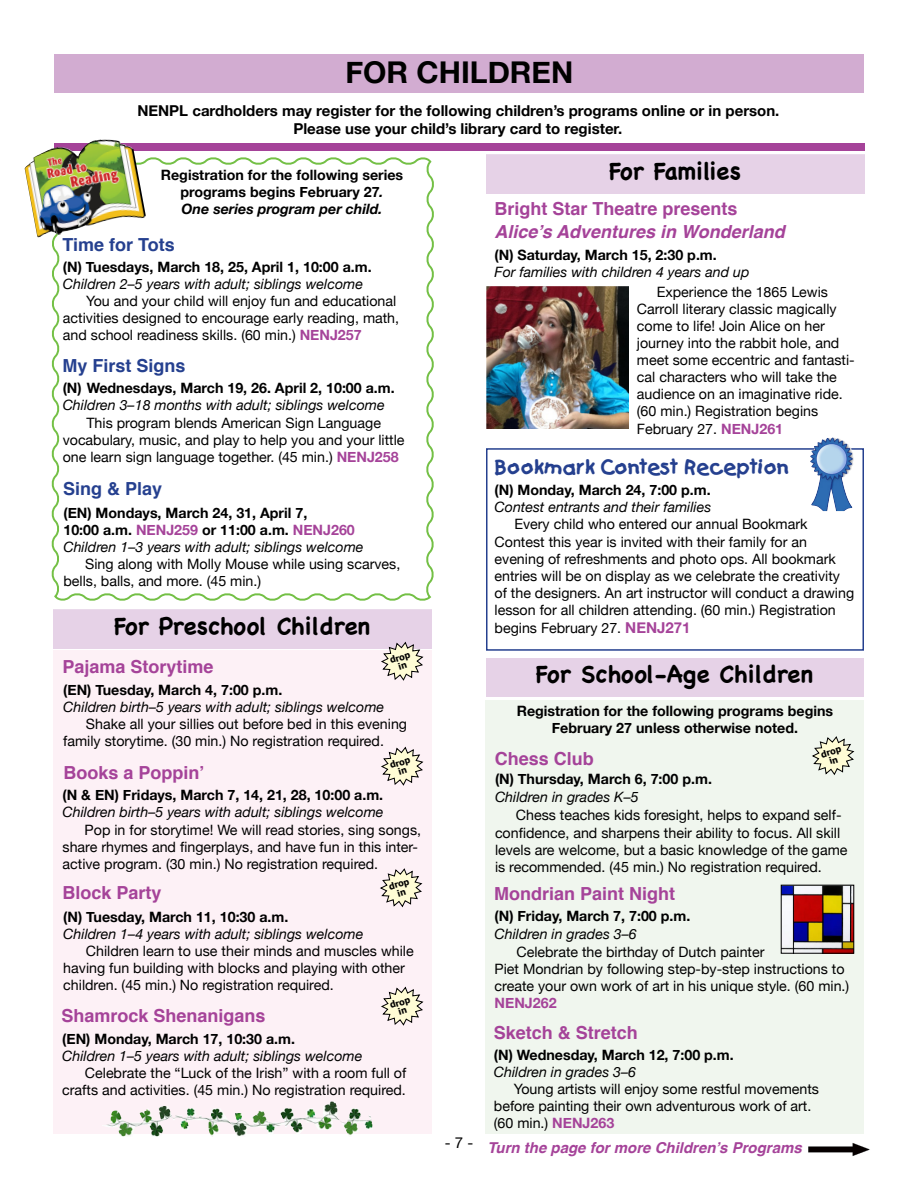
<style>
.page{position:relative;width:918px;height:1188px;background:#fff}
.page>*{position:absolute;margin:0;border:0;box-sizing:border-box;transform-origin:0 0}
.t1{font:700 30px "Helvetica Neue";color:#000}
.t2{font:700 24px "Chalkboard SE";color:#000}
.t3{font:700 18.75px "Catchup";color:#25408f}
.t4{font:700 18px "Helvetica";color:#a54399}
.t5{font:700 18px "Helvetica";color:#25408f}
.t6{font:italic 700 18px "Helvetica";color:#a54399}
.t7{font:700 15px/18px "Helvetica Neue";color:#000;text-align:center}
.t8{font:italic 700 15px "Helvetica";color:#a54399}
.t9{font:15px "Helvetica Neue";color:#000}
.t10{font:14.25px/17.1px "Helvetica Neue";color:#000}
.t11{font:700 14.25px/17.1px "Helvetica Neue";color:#000;text-align:center}
.t12{font:italic 14.25px "Helvetica Neue";color:#000}
.t13{font:700 14.25px "Helvetica Neue";color:#a54399}
.t14{font:700 9px/8.9px "Tahoma";color:#000;text-align:center}
.s1{font-style:italic}
.s2{font-weight:700;color:#a54399}
.s3{color:#a54399}
.s4{font-weight:400;font-style:italic}
.s5{font-weight:700;font-size:15px;color:#a54399}
</style>
<div class="page">
<div style="left:54px;top:651px;width:378px;height:483px;background:#fdf1f6"></div>
<div style="left:486px;top:700px;width:378px;height:434px;background:#f0f6ee"></div>
<svg style="left:51px;top:157px;width:383px;height:444px"></svg>
<svg style="left:288px;top:143px;width:24px;height:1px"></svg>
<div style="left:54px;top:144px;width:811px;height:7px;background:#a54399"></div>
<img style="left:808px;top:1143px;width:62px;height:13px">
<div style="left:54px;top:54px;width:810px;height:39px;background:#d2acd1"></div>
<img style="left:25px;top:140px;width:121px;height:98px">
<div style="left:53px;top:609px;width:378px;height:39px;background:#eadaeb"></div>
<div style="left:53px;top:610px;width:378px;height:38px;background:#e6d2e7"></div>
<div style="left:486px;top:658px;width:378px;height:39px;background:#e6d2e7"></div>
<svg style="left:375px;top:641px;width:54px;height:40px"></svg>
<svg style="left:381px;top:746px;width:43px;height:40px"></svg>
<div style="left:486px;top:154px;width:378px;height:39px;background:#eadaeb"></div>
<div style="left:486px;top:155px;width:378px;height:38px;background:#e6d2e7"></div>
<img style="left:486px;top:286px;width:143px;height:143px">
<svg style="left:812px;top:736px;width:43px;height:39px"></svg>
<div style="left:486px;top:448px;width:378px;height:203px;border:2px solid #25408f"></div>
<svg style="left:380px;top:868px;width:43px;height:40px"></svg>
<svg style="left:381px;top:986px;width:43px;height:40px"></svg>
<img style="left:106px;top:1101px;width:267px;height:36px">
<img style="left:810px;top:438px;width:44px;height:73px">
<img style="left:783px;top:887px;width:69px;height:64px">
<div style="left:781px;top:885px;width:73px;height:68px;border:1px solid #000"></div>
<h1 class="t1" style="left:346px;top:49px;width:229px">FOR CHILDREN</h1>
<p class="t7" style="left:137px;top:102px;width:644px">NENPL cardholders may register for the following children’s programs online or in person.<br>Please use your child’s library card to register.</p>
<p class="t11" style="left:161px;top:167px;width:244px">Registration for the following series programs begins February 27<span class="s1">.<br>One series program per child.</span></p>
<p class="t5" style="left:63px;top:230px;width:114px">Time for Tots</p>
<p class="t11" style="left:63px;top:259px;width:310px">(N) Tuesdays, March 18, 25, April 1, 10:00 a.m.</p>
<p class="t12" style="left:63px;top:274px;width:302px">Children 2–5 years with adult; siblings welcome</p>
<p class="t10" style="left:63px;top:293px;width:338px;text-indent:23px">You and your child will enjoy fun and educational activities designed to encourage early reading, math, and school readiness skills. (60 min.) <span class="s2">NENJ257</span></p>
<p class="t5" style="left:63px;top:351px;width:125px">My First Signs</p>
<p class="t11" style="left:63px;top:380px;width:334px">(N) Wednesdays, March 19, 26. April 2, 10:00 a.m.</p>
<p class="t12" style="left:63px;top:395px;width:324px">Children 3–18 months with adult; siblings welcome</p>
<p class="t10" style="left:63px;top:415px;width:343px;text-align:center">This program blends American Sign Language vocabulary, music, and play to help you and your little one learn sign language together. (45 min.) <span class="s2">NENJ258</span></p>
<p class="t5" style="left:63px;top:474px;width:101px">Sing &amp; Play</p>
<p class="t11" style="left:63px;top:505px;width:302px;text-align:left">(EN) Mondays, March 24, 31, April 7,<br>10:00 a.m. <span class="s3">NENJ259</span> or 11:00 a.m. <span class="s3">NENJ260<br></span><span class="s4">Children 1–3 years with adult; siblings welcome</span></p>
<p class="t10" style="left:63px;top:556px;width:338px;text-indent:22px">Sing along with Molly Mouse while using scarves, bells, balls, and more. (45 min.)</p>
<h2 class="t2" style="left:114px;top:612px;width:258px">For Preschool Children</h2>
<p class="t4" style="left:63px;top:652px;width:153px">Pajama Storytime</p>
<p class="t14" style="left:389px;top:656px;width:22px;rotate:-17deg">drop in</p>
<p class="t11" style="left:63px;top:682px;width:221px">(EN) Tuesday, March 4, 7:00 p.m.</p>
<p class="t12" style="left:63px;top:697px;width:322px">Children birth–5 years with adult; siblings welcome</p>
<p class="t10" style="left:63px;top:716px;width:345px;text-indent:23px">Shake all your sillies out before bed in this evening family storytime. (30 min.) No registration required.</p>
<p class="t4" style="left:64px;top:758px;width:143px">Books a Poppin’</p>
<p class="t14" style="left:389px;top:761px;width:22px;rotate:-17deg">drop in</p>
<p class="t11" style="left:63px;top:787px;width:322px">(N &amp; EN) Fridays, March 7, 14, 21, 28, 10:00 a.m.</p>
<p class="t12" style="left:63px;top:802px;width:322px">Children birth–5 years with adult; siblings welcome</p>
<p class="t10" style="left:63px;top:822px;width:360px;text-indent:22px">Pop in for storytime! We will read stories, sing songs, share rhymes and fingerplays, and have fun in this inter&shy;active program. (30 min.) No registration required.</p>
<p class="t4" style="left:63px;top:879px;width:101px">Block Party</p>
<p class="t14" style="left:388px;top:882px;width:22px;rotate:-17deg">drop in</p>
<p class="t11" style="left:63px;top:908px;width:227px">(N) Tuesday, March 11, 10:30 a.m.</p>
<p class="t12" style="left:63px;top:923px;width:302px">Children 1–4 years with adult; siblings welcome</p>
<p class="t10" style="left:63px;top:943px;width:352px;text-indent:23px">Children learn to use their minds and muscles while having fun building with blocks and playing with other children. (45 min.) No registration required.</p>
<p class="t4" style="left:62px;top:1001px;width:206px">Shamrock Shenanigans</p>
<p class="t14" style="left:389px;top:1000px;width:22px;rotate:-17deg">drop in</p>
<p class="t11" style="left:62px;top:1031px;width:234px">(EN) Monday, March 17, 10:30 a.m.</p>
<p class="t12" style="left:62px;top:1046px;width:302px">Children 1–5 years with adult; siblings welcome</p>
<p class="t10" style="left:62px;top:1065px;width:346px;text-align:right">Celebrate the “Luck of the Irish” with a room full of crafts and activities. (45 min.) No registration required.</p>
<p class="t9" style="left:445px;top:1132px;width:30px">- 7 -</p>
<h2 class="t2" style="left:609px;top:156px;width:133px">For Families</h2>
<p class="t4" style="left:495px;top:194px;width:245px">Bright Star Theatre presents</p>
<p class="t6" style="left:495px;top:217px;width:292px">Alice’s Adventures in Wonderland</p>
<p class="t11" style="left:495px;top:246px;width:224px">(N) Saturday, March 15, 2:30 p.m.</p>
<p class="t12" style="left:495px;top:261px;width:256px">For families with children 4 years and up</p>
<p class="t10" style="left:637px;top:284px;width:219px;text-indent:20px">Experience the 1865 Lewis<br>Carroll literary classic magically come to life! Join Alice on her journey into the rabbit hole, and meet some eccentric and fantasti&shy;cal characters who will take the audience on an imaginative ride. (60 min.) Registration begins<br>February 27. <span class="s2">NENJ261</span></p>
<h3 class="t3" style="left:495px;top:455px;width:296px">Bookmark Contest Reception</h3>
<p class="t11" style="left:495px;top:482px;width:218px">(N) Monday, March 24, 7:00 p.m.</p>
<p class="t12" style="left:495px;top:497px;width:218px">Contest entrants and their families</p>
<p class="t10" style="left:495px;top:517px;width:361px;text-indent:20px">Every child who entered our annual Bookmark Contest this year is invited with their family for an evening of refreshments and photo ops. All bookmark entries will be on display as we celebrate the creativity of the designers. An art instructor will conduct a drawing lesson for all children attending. (60 min.) Registration begins February 27. <span class="s5">NENJ271</span></p>
<h2 class="t2" style="left:536px;top:660px;width:279px">For School-Age Children</h2>
<p class="t11" style="left:517px;top:703px;width:318px">Registration for the following programs begins<br>February 27 unless otherwise noted.</p>
<p class="t4" style="left:495px;top:744px;width:101px">Chess Club</p>
<p class="t14" style="left:820px;top:750px;width:22px;rotate:-17deg">drop in</p>
<p class="t11" style="left:495px;top:771px;width:218px">(N) Thursday, March 6, 7:00 p.m.</p>
<p class="t12" style="left:495px;top:787px;width:145px">Children in grades K–5</p>
<p class="t10" style="left:495px;top:808px;width:354px;text-indent:21px">Chess teaches kids foresight, helps to expand self&shy;confidence, and sharpens their ability to focus. All skill levels are welcome, but a basic knowledge of the game is recommended. (45 min.) No registration required.</p>
<p class="t4" style="left:494px;top:879px;width:183px">Mondrian Paint Night</p>
<p class="t11" style="left:495px;top:908px;width:197px">(N) Friday, March 7, 7:00 p.m.</p>
<p class="t12" style="left:495px;top:924px;width:144px">Children in grades 3–6</p>
<p class="t10" style="left:495px;top:944px;width:356px;text-indent:22px">Celebrate the birthday of Dutch painter<br>Piet Mondrian by following step-by-step instructions to create your own work of art in his unique style. (60 min.)</p>
<p class="t13" style="left:495px;top:992px;width:64px">NENJ262</p>
<p class="t4" style="left:494px;top:1018px;width:146px">Sketch &amp; Stretch</p>
<p class="t11" style="left:494px;top:1047px;width:241px">(N) Wednesday, March 12, 7:00 p.m.</p>
<p class="t12" style="left:494px;top:1062px;width:144px">Children in grades 3–6</p>
<p class="t10" style="left:494px;top:1081px;width:327px;text-indent:20px">Young artists will enjoy some restful movements before painting their own adventurous work of art. (60 min.) <span class="s2">NENJ263</span></p>
<p class="t8" style="left:488px;top:1135px;width:316px">Turn the page for more Children’s Programs</p>
</div>
